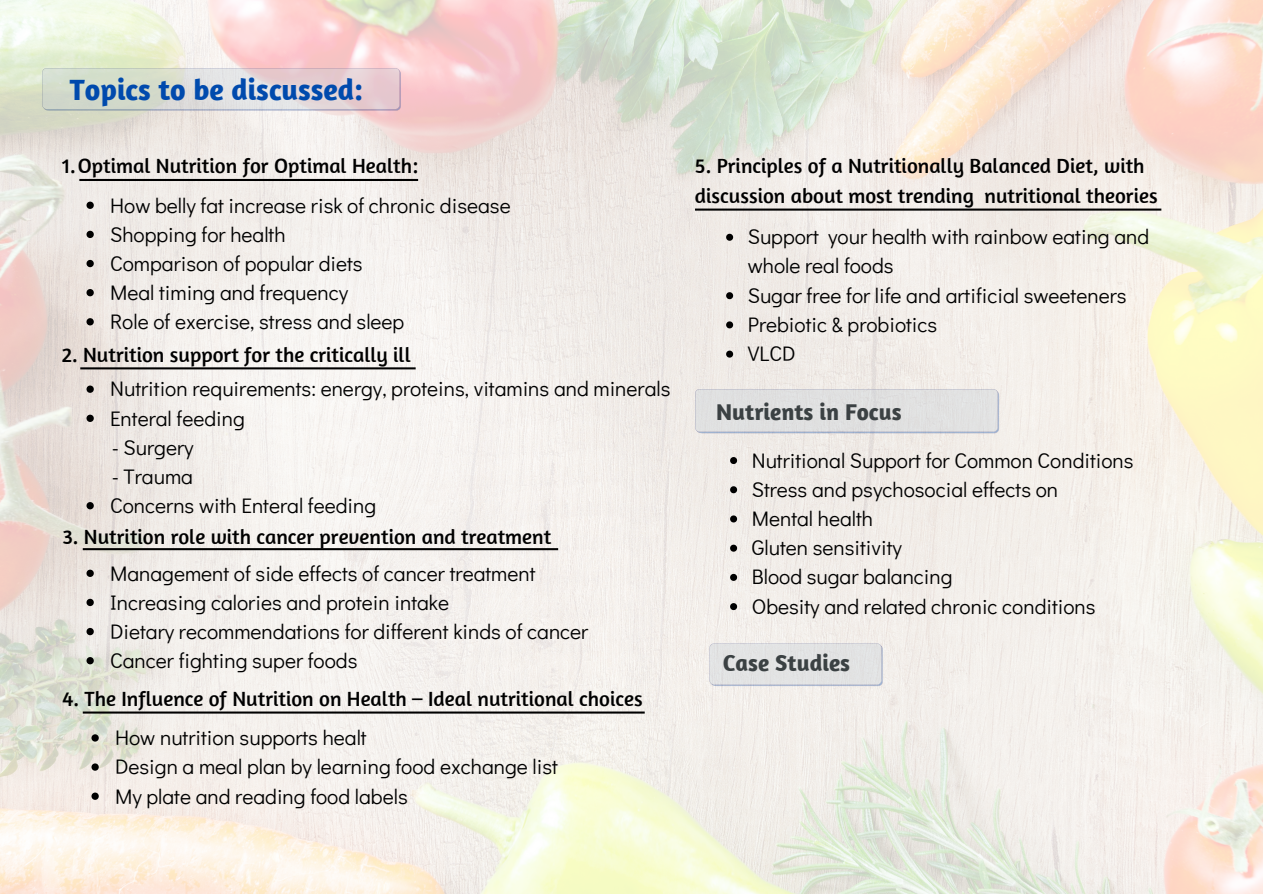
<style>
.page{position:relative;width:1263px;height:894px;background:#fff}
.page>*{position:absolute;margin:0;border:0;box-sizing:border-box;transform-origin:0 0}
.t1{font:700 30px "Amaranth";color:#004aad}
.t2{font:700 23.4px "Amaranth";color:#3b4143}
.t3{font:21px/29.1px "Didact Gothic";color:#000}
.t4{font:21px/29.2px "Amaranth";color:#000}
</style>
<div class="page">
<img style="left:0;top:0;width:1263px;height:893px">
<svg style="left:87px;top:385px;width:7px;height:8px"></svg>
<svg style="left:87px;top:414px;width:7px;height:8px"></svg>
<svg style="left:87px;top:502px;width:7px;height:7px"></svg>
<svg style="left:79px;top:179px;width:339px;height:2px"></svg>
<svg style="left:42px;top:68px;width:359px;height:43px;background:#dad6d2"></svg>
<svg style="left:87px;top:201px;width:7px;height:8px"></svg>
<svg style="left:87px;top:231px;width:7px;height:7px"></svg>
<svg style="left:87px;top:260px;width:7px;height:7px"></svg>
<svg style="left:87px;top:289px;width:7px;height:7px"></svg>
<svg style="left:87px;top:318px;width:7px;height:7px"></svg>
<svg style="left:87px;top:569px;width:7px;height:7px"></svg>
<svg style="left:87px;top:598px;width:7px;height:8px"></svg>
<svg style="left:87px;top:627px;width:7px;height:8px"></svg>
<svg style="left:87px;top:657px;width:7px;height:7px"></svg>
<svg style="left:91px;top:734px;width:8px;height:7px"></svg>
<svg style="left:91px;top:763px;width:8px;height:7px"></svg>
<svg style="left:91px;top:792px;width:8px;height:7px"></svg>
<svg style="left:726px;top:234px;width:7px;height:7px"></svg>
<svg style="left:726px;top:292px;width:7px;height:7px"></svg>
<svg style="left:726px;top:321px;width:7px;height:7px"></svg>
<svg style="left:726px;top:350px;width:7px;height:7px"></svg>
<svg style="left:80px;top:367px;width:336px;height:2px"></svg>
<svg style="left:83px;top:548px;width:475px;height:2px"></svg>
<svg style="left:83px;top:711px;width:562px;height:2px"></svg>
<svg style="left:730px;top:457px;width:7px;height:7px"></svg>
<svg style="left:730px;top:486px;width:7px;height:7px"></svg>
<svg style="left:730px;top:515px;width:7px;height:7px"></svg>
<svg style="left:730px;top:544px;width:7px;height:7px"></svg>
<svg style="left:730px;top:573px;width:7px;height:7px"></svg>
<svg style="left:730px;top:603px;width:7px;height:7px"></svg>
<svg style="left:695px;top:389px;width:304px;height:44px;background:#dcdddf"></svg>
<div style="left:709px;top:643px;width:174px;height:42px;background:#e2e3e3"></div>
<svg style="left:695px;top:208px;width:466px;height:2px"></svg>
<h1 class="t1" style="left:70px;top:70px;width:295px">Topics to be discussed:</h1>
<p class="t4" style="left:62px;top:151px;width:358px">1.Optimal Nutrition for Optimal Health:</p>
<p class="t3" style="left:110px;top:190px;width:402px">How belly fat increase risk of chronic disease<br>Shopping for health<br>Comparison of popular diets<br>Meal timing and frequency<br>Role of exercise, stress and sleep</p>
<p class="t4" style="left:62px;top:340px;width:351px">2. Nutrition support for the critically ill</p>
<p class="t3" style="left:110px;top:373px;width:562px">Nutrition requirements: energy, proteins, vitamins and minerals<br>Enteral feeding</p>
<p class="t3" style="left:112px;top:432px;width:83px">- Surgery</p>
<p class="t3" style="left:112px;top:461px;width:83px">- Trauma</p>
<p class="t3" style="left:110px;top:490px;width:268px">Concerns with Enteral feeding</p>
<p class="t4" style="left:62px;top:521px;width:490px">3. Nutrition role with cancer prevention and treatment</p>
<p class="t3" style="left:110px;top:557px;width:480px">Management of side effects of cancer treatment Increasing calories and protein intake<br>Dietary recommendations for different kinds of cancer Cancer fighting super foods</p>
<p class="t4" style="left:62px;top:683px;width:582px">4. The Influence of Nutrition on Health – Ideal nutritional choices</p>
<p class="t3" style="left:115px;top:722px;width:444px">How nutrition supports healt<br>Design a meal plan by learning food exchange list<br>My plate and reading food labels</p>
<p class="t4" style="left:695px;top:151px;width:464px">5. Principles of a Nutritionally Balanced Diet, with discussion about most trending nutritional theories</p>
<p class="t3" style="left:748px;top:221px;width:403px">Support your health with rainbow eating and whole real foods<br>Sugar free for life and artificial sweeteners<br>Prebiotic &amp; probiotics<br>VLCD</p>
<p class="t2" style="left:716px;top:397px;width:187px">Nutrients in Focus</p>
<p class="t3" style="left:752px;top:444px;width:383px">Nutritional Support for Common Conditions<br>Stress and psychosocial effects on<br>Mental health<br>Gluten sensitivity<br>Blood sugar balancing<br>Obesity and related chronic conditions</p>
<p class="t2" style="left:723px;top:648px;width:129px">Case Studies</p>
</div>
